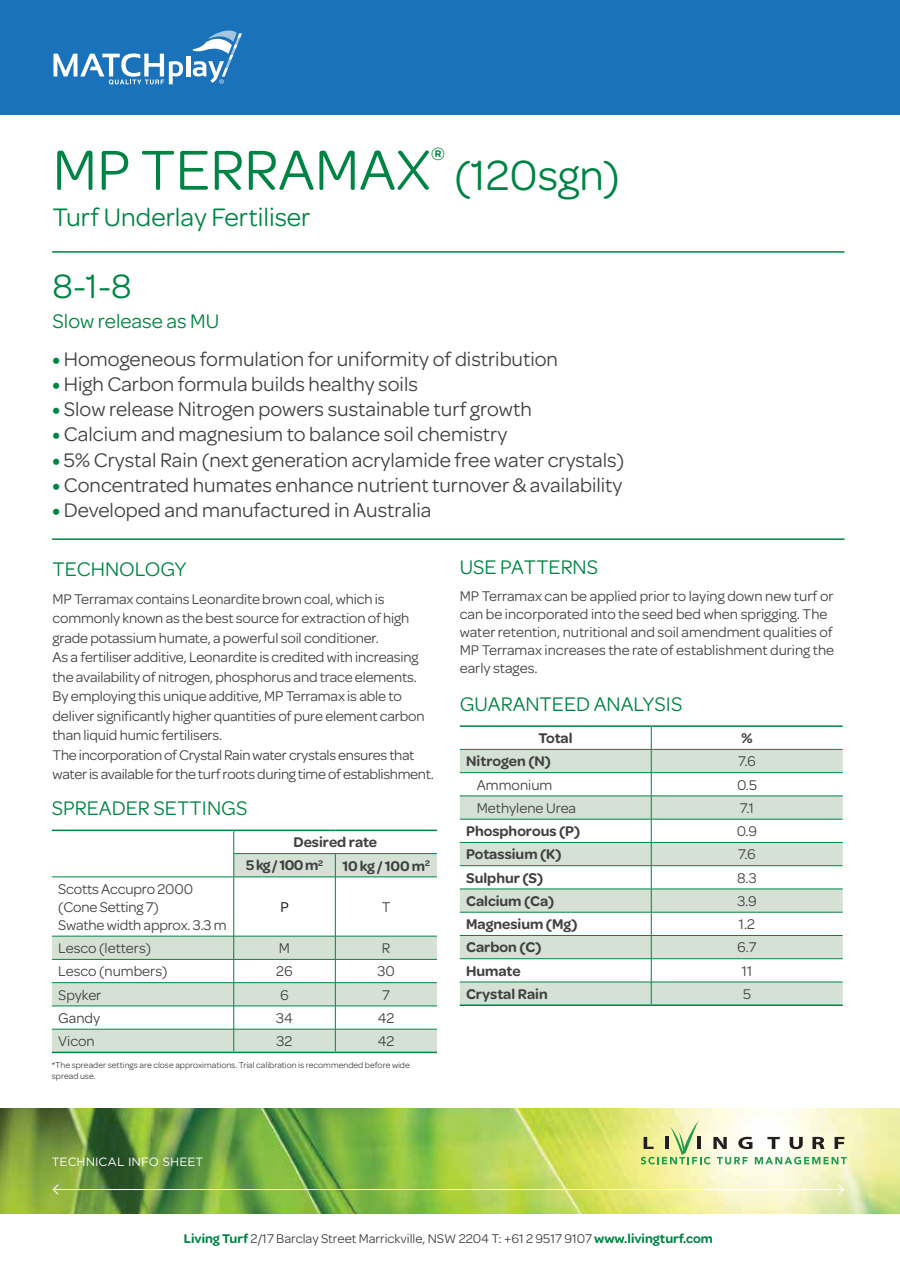
<style>
.page{position:relative;width:900px;height:1268px;background:#fff}
.page>*{position:absolute;margin:0;border:0;box-sizing:border-box;transform-origin:0 0}
.t1{font:60px "Omnes";color:#008445}
.t2{font:45px "Omnes";color:#008445}
.t3{font:36px "Omnes";color:#008445}
.t4{font:27px "Omnes";color:#008445}
.t5{font:21px "Omnes";color:#414042}
.t6{font:21px "Omnes";color:#008445}
.t7{font:700 17.55px "Gotham";color:#008445}
.t8{font:15px/19.5px "Omnes";letter-spacing:-.01em;color:#414042}
.t9{font:600 15px/23.2px "Omnes";color:#414042}
.t10{font:15px "Omnes";color:#000}
.t11{font:13.5px "Omnes";color:#414042}
.t12{font:12px "Gotham";color:#fff}
.t13{font:9px/10.8px "Omnes";color:#414042}
.s1{font-weight:700;color:#008445}
.s2{font-weight:600;color:#008445}
</style>
<div class="page">
<img style="left:0;top:1109px;width:899px;height:105px">
<svg style="left:640px;top:1119px;width:206px;height:45px"></svg>
<hr style="left:53px;top:1189px;width:790px;height:1px;background:#fff">
<svg style="left:52px;top:1183px;width:7px;height:12px"></svg>
<svg style="left:837px;top:1183px;width:7px;height:12px"></svg>
<div style="left:0;top:0;width:899px;height:115px;background:#1a72ba"></div>
<hr style="left:186px;top:56px;width:4px;height:20px;background:#fff">
<svg style="left:53px;top:53px;width:130px;height:32px"></svg>
<svg style="left:192px;top:30px;width:50px;height:54px"></svg>
<hr style="left:53px;top:251px;width:790px;height:2px;background:#008445">
<hr style="left:53px;top:538px;width:790px;height:2px;background:#008445">
<svg style="left:459px;top:750px;width:383px;height:254px;fill:#d5e1d5"></svg>
<svg style="left:459px;top:820px;width:383px;height:162px"></svg>
<hr style="left:459px;top:725px;width:192px;height:2px;background:#008445">
<hr style="left:651px;top:725px;width:191px;height:2px;background:#008445">
<hr style="left:459px;top:1004px;width:192px;height:2px;background:#008445">
<hr style="left:651px;top:1004px;width:191px;height:2px;background:#008445">
<hr style="left:459px;top:749px;width:192px;height:1px;background:#008445">
<hr style="left:651px;top:749px;width:191px;height:1px;background:#008445">
<hr style="left:459px;top:772px;width:192px;height:1px;background:#008445">
<hr style="left:651px;top:772px;width:191px;height:1px;background:#008445">
<hr style="left:459px;top:796px;width:192px;height:1px;background:#008445">
<hr style="left:651px;top:796px;width:191px;height:1px;background:#008445">
<hr style="left:459px;top:819px;width:192px;height:1px;background:#008445">
<hr style="left:651px;top:819px;width:191px;height:1px;background:#008445">
<hr style="left:459px;top:842px;width:192px;height:1px;background:#008445">
<hr style="left:651px;top:842px;width:191px;height:1px;background:#008445">
<hr style="left:459px;top:865px;width:192px;height:1px;background:#008445">
<hr style="left:651px;top:865px;width:191px;height:1px;background:#008445">
<hr style="left:459px;top:889px;width:192px;height:1px;background:#008445">
<hr style="left:651px;top:889px;width:191px;height:1px;background:#008445">
<hr style="left:459px;top:912px;width:192px;height:1px;background:#008445">
<hr style="left:651px;top:912px;width:191px;height:1px;background:#008445">
<hr style="left:459px;top:935px;width:192px;height:1px;background:#008445">
<hr style="left:651px;top:935px;width:191px;height:1px;background:#008445">
<hr style="left:459px;top:958px;width:192px;height:1px;background:#008445">
<hr style="left:651px;top:958px;width:191px;height:1px;background:#008445">
<hr style="left:459px;top:982px;width:192px;height:1px;background:#008445">
<hr style="left:651px;top:982px;width:191px;height:1px;background:#008445">
<svg style="left:651px;top:727px;width:1px;height:277px"></svg>
<svg style="left:52px;top:854px;width:385px;height:82px"></svg>
<hr style="left:52px;top:829px;width:182px;height:2px;background:#008445">
<hr style="left:234px;top:829px;width:101px;height:2px;background:#008445">
<hr style="left:335px;top:829px;width:102px;height:2px;background:#008445">
<hr style="left:52px;top:1052px;width:182px;height:1px;background:#008445">
<hr style="left:234px;top:1052px;width:101px;height:1px;background:#008445">
<hr style="left:335px;top:1052px;width:102px;height:1px;background:#008445">
<hr style="left:233px;top:853px;width:102px;height:1px;background:#008445">
<svg style="left:233px;top:831px;width:1px;height:45px"></svg>
<hr style="left:335px;top:853px;width:102px;height:1px;background:#008445">
<svg style="left:335px;top:854px;width:1px;height:22px"></svg>
<hr style="left:52px;top:876px;width:182px;height:1px;background:#008445">
<hr style="left:234px;top:876px;width:101px;height:1px;background:#008445">
<hr style="left:233px;top:877px;width:1px;height:59px;background:#008445">
<hr style="left:335px;top:876px;width:102px;height:1px;background:#008445">
<hr style="left:335px;top:877px;width:1px;height:59px;background:#008445">
<svg style="left:52px;top:936px;width:385px;height:116px"></svg>
<h1 class="t1" style="left:53px;top:129px;width:379px">MP TERRAMAX</h1>
<p class="t7" style="left:431px;top:144px;width:16px">®</p>
<h3 class="t4" style="left:53px;top:199px;width:259px">Turf Underlay Fertiliser</h3>
<h2 class="t2" style="left:454px;top:144px;width:167px">(120sgn)</h2>
<h3 class="t3" style="left:53px;top:262px;width:81px">8-1-8</h3>
<h3 class="t6" style="left:53px;top:307px;width:168px">Slow release as MU</h3>
<h3 class="t5" style="left:53px;top:345px;width:507px"><span class="s1">•</span> Homogeneous formulation for uniformity of distribution</h3>
<h3 class="t5" style="left:53px;top:370px;width:367px"><span class="s1">•</span> High Carbon formula builds healthy soils</h3>
<h3 class="t5" style="left:53px;top:395px;width:480px"><span class="s1">•</span> Slow release Nitrogen powers sustainable turf growth</h3>
<h3 class="t5" style="left:53px;top:420px;width:456px"><span class="s1">•</span> Calcium and magnesium to balance soil chemistry</h3>
<h3 class="t5" style="left:53px;top:445px;width:573px"><span class="s1">•</span> 5% Crystal Rain (next generation acrylamide free water crystals)</h3>
<h3 class="t5" style="left:53px;top:471px;width:571px"><span class="s1">•</span> Concentrated humates enhance nutrient turnover &amp; availability</h3>
<h3 class="t5" style="left:53px;top:496px;width:380px"><span class="s1">•</span> Developed and manufactured in Australia</h3>
<h3 class="t6" style="left:53px;top:555px;width:135px">TECHNOLOGY</h3>
<p class="t8" style="left:53px;top:588px;width:382px">MP Terramax contains Leonardite brown coal, which is commonly known as the best source for extraction of high grade potassium humate, a powerful soil conditioner.<br>As a fertiliser additive, Leonardite is credited with increasing the availability of nitrogen, phosphorus and trace elements.<br>By employing this unique additive, MP Terramax is able to deliver significantly higher quantities of pure element carbon than liquid humic fertilisers.<br>The incorporation of Crystal Rain water crystals ensures that water is available for the turf roots during time of establishment.</p>
<h3 class="t6" style="left:52px;top:794px;width:197px">SPREADER SETTINGS</h3>
<p class="t9" style="left:246px;top:830px;width:133px;text-indent:47px">Desired rate<br>5 kg / 100 m<sup>2</sup></p>
<p class="t9" style="left:342px;top:853px;width:89px">10 kg / 100 m<sup>2</sup></p>
<p class="t8" style="left:58px;top:879px;width:170px;line-height:18px">Scotts Accupro 2000 (Cone Setting 7)<br>Swathe width approx. 3.3 m</p>
<p class="t10" style="left:280px;top:896px;width:10px">P</p>
<p class="t8" style="left:381px;top:896px;width:10px">T</p>
<p class="t8" style="left:58px;top:937px;width:94px">Lesco (letters)</p>
<p class="t8" style="left:279px;top:937px;width:13px">M</p>
<p class="t8" style="left:382px;top:937px;width:10px">R</p>
<p class="t8" style="left:58px;top:961px;width:111px">Lesco (numbers)</p>
<p class="t8" style="left:276px;top:961px;width:18px">26</p>
<p class="t8" style="left:377px;top:961px;width:19px">30</p>
<p class="t8" style="left:58px;top:984px;width:45px">Spyker</p>
<p class="t8" style="left:280px;top:984px;width:10px">6</p>
<p class="t8" style="left:382px;top:984px;width:9px">7</p>
<p class="t8" style="left:58px;top:1007px;width:43px">Gandy</p>
<p class="t8" style="left:276px;top:1007px;width:18px">34</p>
<p class="t8" style="left:378px;top:1007px;width:18px">42</p>
<p class="t8" style="left:58px;top:1030px;width:38px">Vicon</p>
<p class="t8" style="left:276px;top:1030px;width:17px">32</p>
<p class="t8" style="left:378px;top:1030px;width:18px">42</p>
<p class="t13" style="left:52px;top:1059px;width:359px">*The spreader settings are close approximations. Trial calibration is recommended before wide spread use.</p>
<h3 class="t6" style="left:459px;top:553px;width:140px">USE PATTERNS</h3>
<p class="t8" style="left:459px;top:586px;width:376px;line-height:18px">MP Terramax can be applied prior to laying down new turf or can be incorporated into the seed bed when sprigging. The water retention, nutritional and soil amendment qualities of MP Terramax increases the rate of establishment during the early stages.</p>
<h3 class="t6" style="left:459px;top:690px;width:224px">GUARANTEED ANALYSIS</h3>
<p class="t9" style="left:538px;top:725px;width:36px">Total</p>
<p class="t9" style="left:741px;top:725px;width:13px">%</p>
<p class="t9" style="left:466px;top:749px;width:86px">Nitrogen (N)</p>
<p class="t8" style="left:738px;top:751px;width:19px">7.6</p>
<p class="t8" style="left:476px;top:774px;width:77px">Ammonium</p>
<p class="t8" style="left:737px;top:774px;width:21px">0.5</p>
<p class="t8" style="left:476px;top:797px;width:101px">Methylene Urea</p>
<p class="t8" style="left:739px;top:797px;width:16px">7.1</p>
<p class="t9" style="left:466px;top:818px;width:115px">Phosphorous (P)</p>
<p class="t8" style="left:736px;top:820px;width:22px">0.9</p>
<p class="t9" style="left:466px;top:842px;width:97px">Potassium (K)</p>
<p class="t8" style="left:738px;top:844px;width:19px">7.6</p>
<p class="t9" style="left:466px;top:865px;width:79px">Sulphur (S)</p>
<p class="t8" style="left:737px;top:867px;width:21px">8.3</p>
<p class="t9" style="left:466px;top:888px;width:90px">Calcium (Ca)</p>
<p class="t8" style="left:737px;top:890px;width:21px">3.9</p>
<p class="t9" style="left:466px;top:911px;width:113px">Magnesium (Mg)</p>
<p class="t8" style="left:738px;top:913px;width:18px">1.2</p>
<p class="t9" style="left:466px;top:935px;width:77px">Carbon (C)</p>
<p class="t8" style="left:737px;top:937px;width:21px">6.7</p>
<p class="t9" style="left:466px;top:958px;width:56px">Humate</p>
<p class="t8" style="left:741px;top:960px;width:12px">11</p>
<p class="t9" style="left:466px;top:981px;width:83px">Crystal Rain</p>
<p class="t8" style="left:743px;top:983px;width:9px">5</p>
<p class="t12" style="left:52px;top:1154px;width:153px">TECHNICAL INFO SHEET</p>
<p class="t11" style="left:184px;top:1229px;width:530px"><span class="s2">Living Turf</span> 2/17 Barclay Street Marrickville, NSW 2204 T: +61 2 9517 9107 <span class="s2">www.livingturf.com</span></p>
</div>
